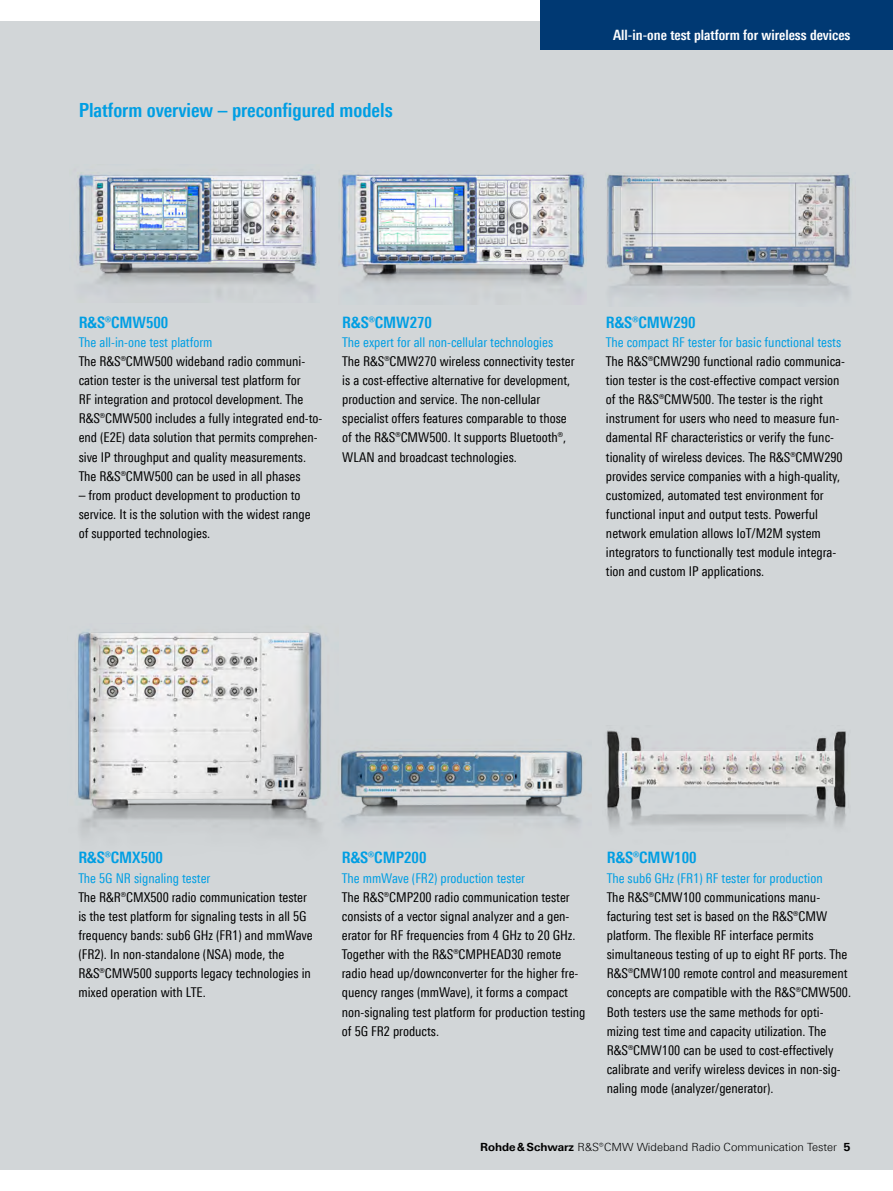
<style>
.page{position:relative;width:893px;height:1191px;background:#fff}
.page>*{position:absolute;margin:0;border:0;box-sizing:border-box;transform-origin:0 0}
.Teaser_cyan_fett{font:700 19.5px "Linotype Univers 620 Cn";color:#009ee3}
.Absatzfett_cyan{font:700 15.75px "Linotype Univers 620 Cn";color:#009ee3}
.Registertext_schwarz{font:700 14.25px "Linotype Univers 620 Cn";color:#fff}
.Grafiktext_9_Pt_im_R{font:13.5px/19.2px "Linotype Univers 420 Cn";color:#000}
.Grafiktext_9_Pt_im_R-2{font:13.5px "Linotype Univers 420 Cn";color:#009ee3}
.t1{font:300 11.25px "Linotype Univers 330";color:#000}
.s1{font-family:"Linotype Univers 630";font-weight:700}
</style>
<div class="page">
<div style="left:0;top:21px;width:893px;height:1148px;background:#d2d6d8"></div>
<img style="left:340px;top:174px;width:245px;height:118px">
<img style="left:342px;top:175px;width:241px;height:98px">
<img style="left:608px;top:175px;width:242px;height:100px">
<img style="left:606px;top:730px;width:240px;height:99px">
<img style="left:608px;top:731px;width:237px;height:75px">
<img style="left:77px;top:629px;width:245px;height:205px">
<img style="left:79px;top:633px;width:241px;height:175px">
<img style="left:77px;top:174px;width:240px;height:121px">
<img style="left:79px;top:175px;width:237px;height:97px">
<img style="left:341px;top:750px;width:242px;height:76px">
<img style="left:342px;top:751px;width:239px;height:54px">
<div style="left:540px;top:0;width:353px;height:50px;background:#003973"></div>
<p class="Teaser_cyan_fett" style="left:79px;top:98px;width:316px">Platform overview – preconfigured models</p>
<p class="Registertext_schwarz" style="left:613px;top:27px;width:239px">All-in-one test platform for wireless devices</p>
<p class="Absatzfett_cyan" style="left:79px;top:312px;width:91px">R&amp;S®CMW500</p>
<p class="Grafiktext_9_Pt_im_R-2" style="left:79px;top:334px;width:135px">The all-in-one test platform</p>
<p class="Grafiktext_9_Pt_im_R" style="left:79px;top:351px;width:245px">The R&amp;S®CMW500 wideband radio communi&shy;cation tester is the universal test platform for<br>RF integration and protocol development. The R&amp;S®CMW500 includes a fully integrated end-to&shy;end (E2E) data solution that permits comprehen&shy;sive IP throughput and quality measurements.<br>The R&amp;S®CMW500 can be used in all phases</p>
<p class="Grafiktext_9_Pt_im_R" style="left:79px;top:485px;width:233px">– from product development to production to service. It is the solution with the widest range of supported technologies.</p>
<p class="Absatzfett_cyan" style="left:342px;top:312px;width:91px">R&amp;S®CMW270</p>
<p class="Grafiktext_9_Pt_im_R-2" style="left:342px;top:334px;width:212px">The expert for all non‑cellular technologies</p>
<p class="Grafiktext_9_Pt_im_R" style="left:342px;top:351px;width:234px">The R&amp;S®CMW270 wireless connectivity tester is a cost-effective alternative for development, production and service. The non‑cellular specialist offers features comparable to those of the R&amp;S®CMW500. It supports Bluetooth®, WLAN and broadcast technologies.</p>
<p class="Grafiktext_9_Pt_im_R" style="left:606px;top:351px;width:241px">The R&amp;S®CMW290 functional radio communica&shy;tion tester is the cost-effective compact version of the R&amp;S®CMW500. The tester is the right instrument for users who need to measure fun&shy;damental RF characteristics or verify the func&shy;tionality of wireless devices. The R&amp;S®CMW290 provides service companies with a high-quality, customized, automated test environment for functional input and output tests. Powerful network emulation allows IoT/M2M system integrators to functionally test module integra&shy;tion and custom IP applications.</p>
<p class="Absatzfett_cyan" style="left:606px;top:312px;width:91px">R&amp;S®CMW290</p>
<p class="Grafiktext_9_Pt_im_R-2" style="left:606px;top:334px;width:237px">The compact RF tester for basic functional tests</p>
<p class="Absatzfett_cyan" style="left:78px;top:848px;width:86px">R&amp;S®CMX500</p>
<p class="Grafiktext_9_Pt_im_R-2" style="left:78px;top:870px;width:134px">The 5G NR signaling tester</p>
<p class="Grafiktext_9_Pt_im_R" style="left:78px;top:887px;width:236px">The R&amp;R®CMX500 radio communication tester is the test platform for signaling tests in all 5G frequency bands: sub6 GHz (FR1) and mmWave (FR2). In non-standalone (NSA) mode, the R&amp;S®CMW500 supports legacy technologies in mixed operation with LTE.</p>
<p class="Absatzfett_cyan" style="left:342px;top:848px;width:86px">R&amp;S®CMP200</p>
<p class="Grafiktext_9_Pt_im_R-2" style="left:342px;top:870px;width:185px">The mmWave (FR2) production tester</p>
<p class="Grafiktext_9_Pt_im_R" style="left:342px;top:887px;width:245px">The R&amp;S®CMP200 radio communication tester consists of a vector signal analyzer and a gen&shy;erator for RF frequencies from 4 GHz to 20 GHz.<br>Together with the R&amp;S®CMPHEAD30 remote radio head up/downconverter for the higher fre&shy;quency ranges (mmWave), it forms a compact non-signaling test platform for production testing of 5G FR2 products.</p>
<p class="Grafiktext_9_Pt_im_R" style="left:607px;top:887px;width:246px">The R&amp;S®CMW100 communications manu&shy;facturing test set is based on the R&amp;S®CMW platform. The flexible RF interface permits simultaneous testing of up to eight RF ports. The R&amp;S®CMW100 remote control and measurement concepts are compatible with the R&amp;S®CMW500.<br>Both testers use the same methods for opti&shy;mizing test time and capacity utilization. The R&amp;S®CMW100 can be used to cost-effectively calibrate and verify wireless devices in non-sig&shy;naling mode (analyzer/generator).</p>
<p class="Absatzfett_cyan" style="left:607px;top:848px;width:91px">R&amp;S®CMW100</p>
<p class="Grafiktext_9_Pt_im_R-2" style="left:607px;top:870px;width:217px">The sub6 GHz (FR1) RF tester for production</p>
<p class="t1" style="left:480px;top:1140px;width:372px"><span class="s1">Rohde&amp;Schwarz</span> R&amp;S®CMW Wideband Radio Communication Tester <span class="s1">5</span></p>
</div>
